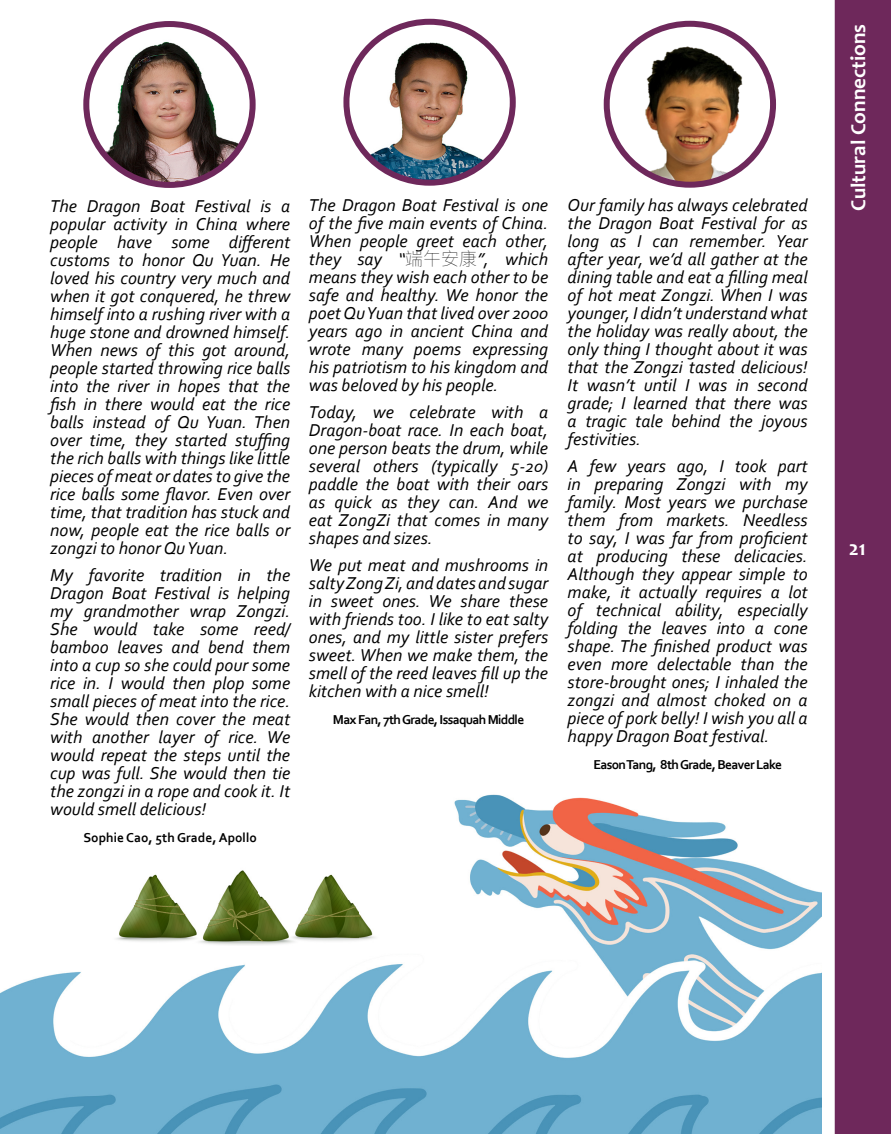
<style>
.page{position:relative;width:891px;height:1134px;background:#fff}
.page>*{position:absolute;margin:0;border:0;box-sizing:border-box;transform-origin:0 0}
.t1{font:700 21px "Candara";color:#fff}
.t2{font:italic 18px/18px "Corbel";color:#000;text-align:justify}
.t3{font:700 13.5px "Corbel";letter-spacing:-.05em;color:#000}
.t4{font:700 13.5px "Corbel";color:#000}
.s1{font-family:"Ping Fang SC";font-weight:200;font-style:normal}
</style>
<div class="page">
<img style="left:0;top:794px;width:822px;height:340px">
<div style="left:835px;top:0;width:56px;height:1134px;background:#6e285b"></div>
<img style="left:86px;top:34px;width:164px;height:151px">
<div style="left:83px;top:21px;width:173px;height:167px;border:6px solid #6e285b;border-radius:50%"></div>
<img style="left:349px;top:22px;width:164px;height:161px">
<div style="left:343px;top:19px;width:173px;height:167px;border:6px solid #6e285b;border-radius:50%"></div>
<img style="left:607px;top:24px;width:166px;height:160px">
<div style="left:604px;top:21px;width:172px;height:167px;border:6px solid #6e285b;border-radius:50%"></div>
<img style="left:108px;top:853px;width:272px;height:92px">
<p class="t2" style="left:50px;top:196px;width:241px">The Dragon Boat Festival is a</p>
<p class="t2" style="left:50px;top:214px;width:242px">popular activity in China where people have some different customs to honor Qu Yuan. He loved his country very much and when it got conquered, he threw himself into a rushing river with a huge stone and drowned himself.<br>When news of this got around, people started throwing rice balls into the river in hopes that the fish in there would eat the rice balls instead of Qu Yuan. Then over time, they started stuffing the rich balls with things like little pieces of meat or dates to give the rice balls some flavor. Even over time, that tradition has stuck and now, people eat the rice balls or zongzi to honor Qu Yuan.</p>
<p class="t2" style="left:50px;top:565px;width:242px">My favorite tradition in the Dragon Boat Festival is helping my grandmother wrap Zongzi.<br>She would take some reed/ bamboo leaves and bend them into a cup so she could pour some rice in. I would then plop some small pieces of meat into the rice.<br>She would then cover the meat with another layer of rice. We would repeat the steps until the cup was full. She would then tie the zongzi in a rope and cook it. It would smell delicious!</p>
<p class="t4" style="left:84px;top:829px;width:175px">Sophie Cao, 5th Grade, Apollo</p>
<p class="t2" style="left:309px;top:195px;width:241px">The Dragon Boat Festival is one of the five main events of China.<br>When people greet each other, they say “<span class="s1">端午安康</span>”, which means they wish each other to be safe and healthy. We honor the poet Qu Yuan that lived over 2000 years ago in ancient China and wrote many poems expressing his patriotism to his kingdom and was beloved by his people.</p>
<p class="t2" style="left:309px;top:402px;width:241px">Today, we celebrate with a Dragon-boat race. In each boat, one person beats the drum, while several others (typically 5-20) paddle the boat with their oars as quick as they can. And we eat ZongZi that comes in many shapes and sizes.</p>
<p class="t2" style="left:309px;top:555px;width:241px">We put meat and mushrooms in salty Zong Zi, and dates and sugar in sweet ones. We share these with friends too. I like to eat salty ones, and my little sister prefers sweet. When we make them, the smell of the reed leaves fill up the kitchen with a nice smell!</p>
<p class="t3" style="left:333px;top:711px;width:193px">Max Fan, 7th Grade, Issaquah Middle</p>
<p class="t2" style="left:568px;top:195px;width:242px">Our family has always celebrated the Dragon Boat Festival for as long as I can remember. Year after year, we’d all gather at the dining table and eat a filling meal of hot meat Zongzi. When I was younger, I didn’t understand what the holiday was really about, the only thing I thought about it was that the Zongzi tasted delicious!<br>It wasn’t until I was in second grade; I learned that there was a tragic tale behind the joyous festivities.</p>
<p class="t2" style="left:568px;top:456px;width:242px">A few years ago, I took part in preparing Zongzi with my family. Most years we purchase them from markets. Needless to say, I was far from proficient at producing these delicacies.<br>Although they appear simple to make, it actually requires a lot of technical ability, especially folding the leaves into a cone shape. The finished product was even more delectable than the store-brought ones; I inhaled the zongzi and almost choked on a piece of pork belly! I wish you all a happy Dragon Boat festival.</p>
<p class="t3" style="left:593px;top:756px;width:190px">Eason Tang, 8th Grade, Beaver Lake</p>
<p class="t1" style="left:845px;top:211px;width:189px;rotate:-90deg">Cultural Connections</p>
<p class="t1" style="left:849px;top:535px;width:19px">21</p>
</div>
